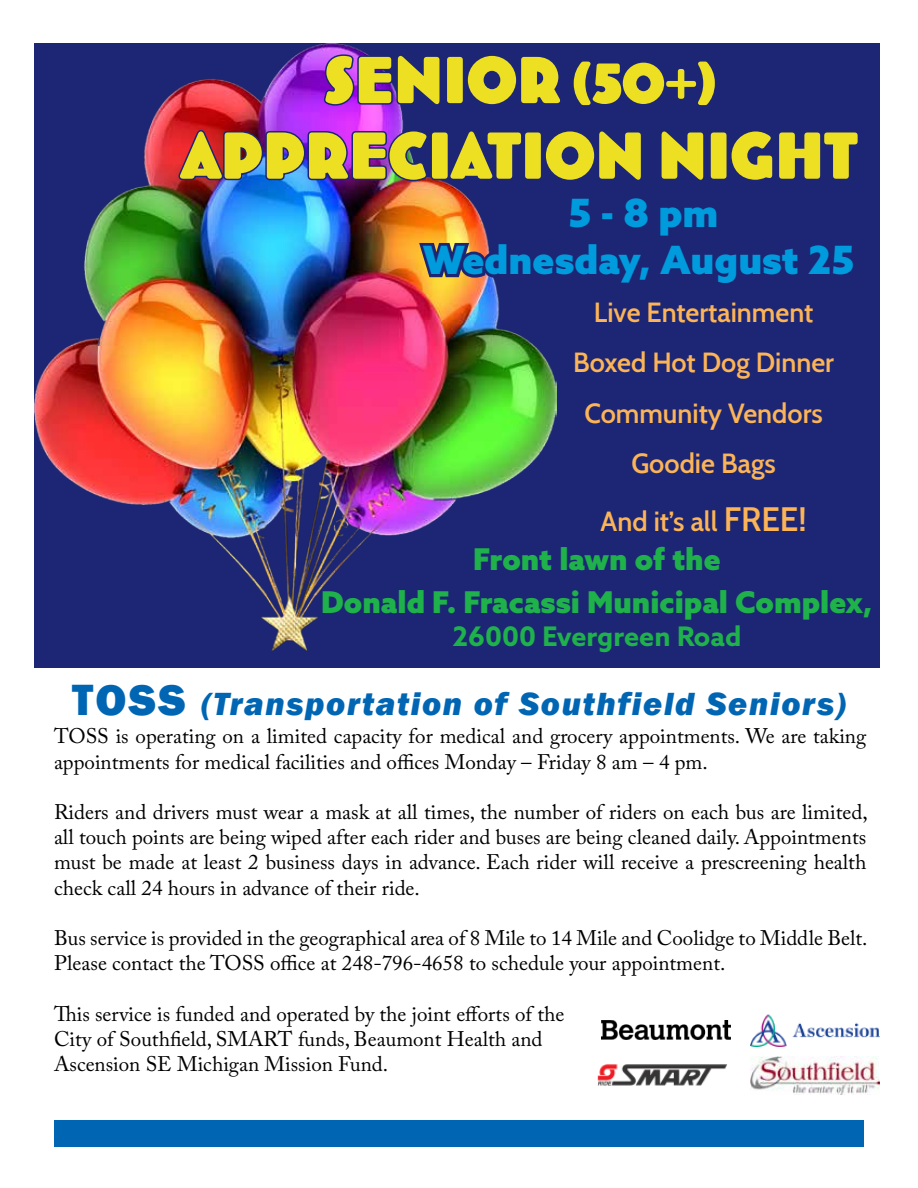
<style>
.page{position:relative;width:918px;height:1188px;background:#fff}
.page>*{position:absolute;margin:0;border:0;box-sizing:border-box;transform-origin:0 0}
.t1{font:63px/75.6px "Bovine Round MVB";color:#ede022;text-align:center}
.t2{font:900 39px/46.8px "Azo Sans";color:#009bdd;text-align:center}
.t3{font:italic 800 33px "Franklin Gothic";letter-spacing:.05em;color:#0066b3}
.t4{font:900 30px/43.2px "Azo Sans";color:#1fb24b;text-align:center}
.t5{font:600 27px/50.4px "Cabin";color:#fcb457;text-align:center}
.t6{font:700 27px "Azo Sans";color:#1fb24b}
.t7{font:21px/25.2px "Adobe Caslon Pro";color:#000}
.s1{font-size:54px}
.s2{font-size:33px}
.s3{font-style:normal;font-size:45px}
</style>
<div class="page">
<div style="left:54px;top:1120px;width:810px;height:27px;background:#0066b3"></div>
<div style="left:34px;top:43px;width:846px;height:624px;background:#1c2674"></div>
<img style="left:34px;top:43px;width:522px;height:607px">
<img style="left:601px;top:1020px;width:130px;height:20px">
<img style="left:597px;top:1064px;width:130px;height:22px">
<img style="left:750px;top:1057px;width:130px;height:38px">
<img style="left:750px;top:1014px;width:130px;height:32px">
<img style="left:322px;top:52px;width:121px;height:56px">
<div style="left:446px;top:55px;width:18px;height:50px;border:3px solid #1c2674;border-radius:3px"></div>
<svg style="left:465px;top:53px;width:91px;height:54px"></svg>
<img style="left:177px;top:128px;width:253px;height:55px">
<div style="left:430px;top:131px;width:19px;height:49px;border:3px solid #1c2674;border-radius:3px"></div>
<svg style="left:447px;top:128px;width:77px;height:54px"></svg>
<div style="left:524px;top:131px;width:18px;height:49px;border:3px solid #1c2674;border-radius:3px"></div>
<svg style="left:543px;top:128px;width:13px;height:55px"></svg>
<div style="left:709px;top:131px;width:19px;height:49px;border:3px solid #1c2674;border-radius:3px"></div>
<img style="left:415px;top:193px;width:141px;height:98px">
<h1 class="t1" style="left:181px;top:45px;width:678px">SENIOR <span class="s1">(50+)<br></span>APPRECIATION NIGHT</h1>
<h2 class="t2" style="left:423px;top:189px;width:433px">5 - 8 pm<br>Wednesday, August 25</h2>
<p class="t5" style="left:573px;top:286px;width:262px">Live Entertainment<br>Boxed Hot Dog Dinner<br>Community Vendors<br>Goodie Bags</p>
<p class="t5" style="left:601px;top:494px;width:208px">And it’s all <span class="s2">FREE!</span></p>
<h3 class="t4" style="left:321px;top:537px;width:553px">Front lawn of the<br>Donald F. Fracassi Municipal Complex,</h3>
<p class="t6" style="left:453px;top:618px;width:290px">26000 Evergreen Road</p>
<h3 class="t3" style="left:72px;top:683px;width:775px"><span class="s3">TOSS</span> (Transportation of Southfield Seniors)</h3>
<p class="t7" style="left:54px;top:724px;width:814px">TOSS is operating on a limited capacity for medical and grocery appointments. We are taking appointments for medical facilities and offices Monday – Friday 8 am – 4 pm.</p>
<p class="t7" style="left:54px;top:799px;width:815px;text-align:justify">Riders and drivers must wear a mask at all times, the number of riders on each bus are limited, all touch points are being wiped after each rider and buses are being cleaned daily. Appointments must be made at least 2 business days in advance. Each rider will receive a prescreening health check call 24 hours in advance of their ride.</p>
<p class="t7" style="left:54px;top:925px;width:815px">Bus service is provided in the geographical area of 8 Mile to 14 Mile and Coolidge to Middle Belt.<br>Please contact the TOSS office at 248-796-4658 to schedule your appointment.</p>
<p class="t7" style="left:54px;top:1001px;width:512px">This service is funded and operated by the joint efforts of the<br>City of Southfield, SMART funds, Beaumont Health and<br>Ascension SE Michigan Mission Fund.</p>
</div>
